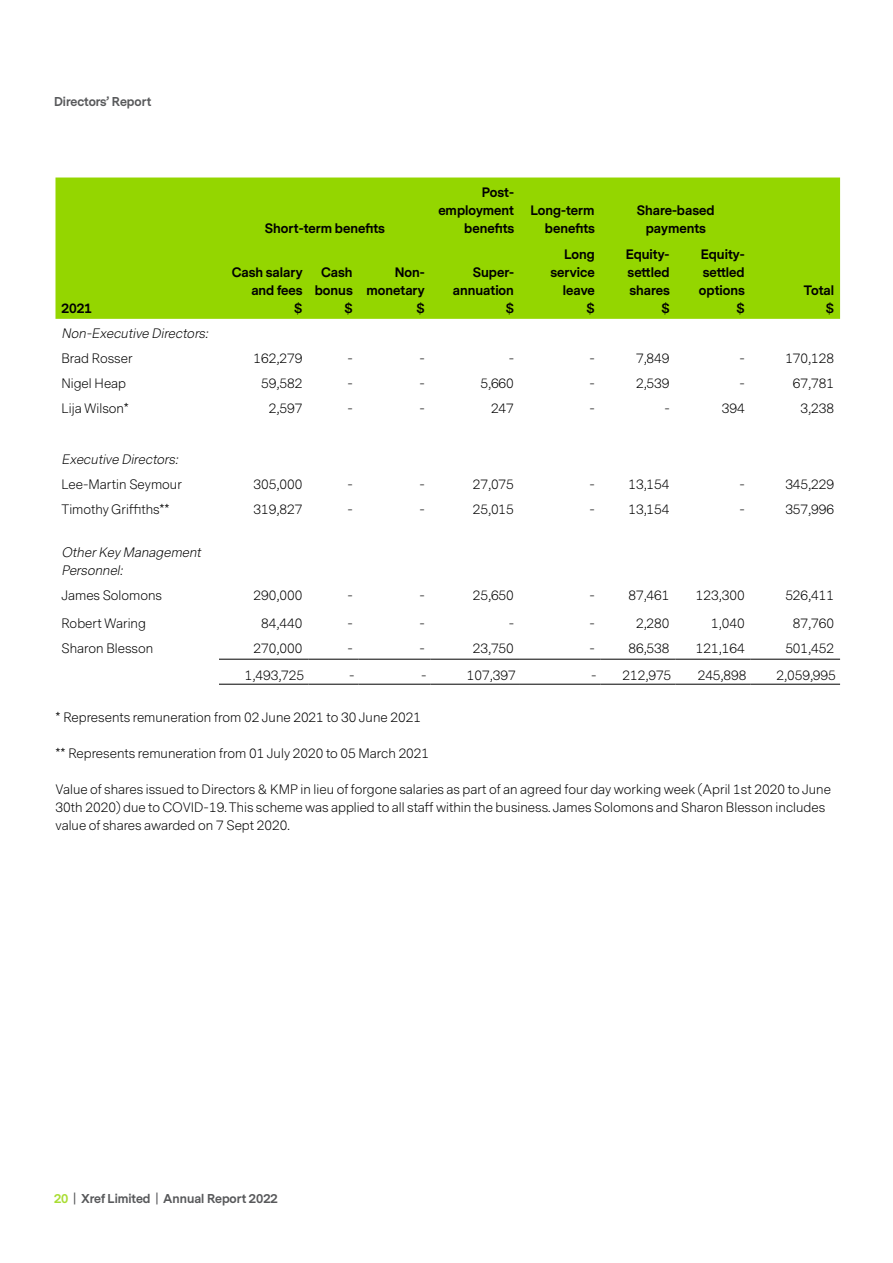
<style>
.page{position:relative;width:893px;height:1263px;background:#fff}
.page>*{position:absolute;margin:0;border:0;box-sizing:border-box;transform-origin:0 0}
.t1{font:300 12.75px/18px "Messina Sans";color:#000}
.t2{font:700 12.75px/18px "Messina Sans";color:#000;text-align:right}
.t3{font:italic 300 12.75px/18px "Messina Sans";color:#000}
.t4{font:700 12px "Messina Sans";color:#58595b}
.s1{color:#a9dd33}
</style>
<div class="page">
<div style="left:55px;top:177px;width:785px;height:142px;background:#94d600"></div>
<hr style="left:219px;top:659px;width:89px;height:1px;background:#000">
<hr style="left:308px;top:659px;width:51px;height:1px;background:#000">
<hr style="left:359px;top:659px;width:72px;height:1px;background:#000">
<hr style="left:431px;top:659px;width:89px;height:1px;background:#000">
<hr style="left:520px;top:659px;width:81px;height:1px;background:#000">
<hr style="left:601px;top:659px;width:74px;height:1px;background:#000">
<hr style="left:675px;top:659px;width:76px;height:1px;background:#000">
<hr style="left:751px;top:659px;width:89px;height:1px;background:#000">
<hr style="left:219px;top:684px;width:89px;height:1px;background:#000">
<hr style="left:308px;top:684px;width:51px;height:1px;background:#000">
<hr style="left:359px;top:684px;width:72px;height:1px;background:#000">
<hr style="left:431px;top:684px;width:89px;height:1px;background:#000">
<hr style="left:520px;top:684px;width:81px;height:1px;background:#000">
<hr style="left:601px;top:684px;width:74px;height:1px;background:#000">
<hr style="left:675px;top:684px;width:76px;height:1px;background:#000">
<hr style="left:751px;top:684px;width:89px;height:1px;background:#000">
<p class="t4" style="left:54px;top:93px;width:99px">Directors’ Report</p>
<p class="t2" style="left:61px;top:300px;width:32px">2021</p>
<p class="t2" style="left:265px;top:220px;width:121px">Short-term benefits</p>
<p class="t2" style="left:438px;top:184px;width:77px">Post&shy;employment benefits</p>
<p class="t2" style="left:232px;top:264px;width:72px">Cash salary and fees<br>$</p>
<p class="t2" style="left:315px;top:264px;width:40px">Cash bonus $</p>
<p class="t2" style="left:367px;top:264px;width:60px">Non&shy;monetary $</p>
<p class="t2" style="left:453px;top:264px;width:63px">Super&shy;annuation $</p>
<p class="t2" style="left:531px;top:202px;width:66px">Long-term benefits</p>
<p class="t2" style="left:637px;top:202px;width:79px;text-align:center">Share-based payments</p>
<p class="t2" style="left:550px;top:246px;width:46px">Long service leave<br>$</p>
<p class="t2" style="left:626px;top:246px;width:46px">Equity&shy;settled shares $</p>
<p class="t2" style="left:699px;top:246px;width:48px">Equity&shy;settled options $</p>
<p class="t2" style="left:804px;top:282px;width:32px">Total $</p>
<p class="t3" style="left:61px;top:325px;width:151px">Non-Executive Directors:</p>
<p class="t1" style="left:61px;top:350px;width:73px">Brad Rosser</p>
<p class="t1" style="left:254px;top:350px;width:50px">162,279</p>
<p class="t1" style="left:347px;top:350px;width:7px">-</p>
<p class="t1" style="left:419px;top:350px;width:7px">-</p>
<p class="t1" style="left:509px;top:350px;width:7px">-</p>
<p class="t1" style="left:589px;top:350px;width:7px">-</p>
<p class="t1" style="left:636px;top:350px;width:35px">7,849</p>
<p class="t1" style="left:739px;top:350px;width:7px">-</p>
<p class="t1" style="left:785px;top:350px;width:50px">170,128</p>
<p class="t1" style="left:61px;top:375px;width:66px">Nigel Heap</p>
<p class="t1" style="left:261px;top:375px;width:43px">59,582</p>
<p class="t1" style="left:347px;top:375px;width:7px">-</p>
<p class="t1" style="left:419px;top:375px;width:7px">-</p>
<p class="t1" style="left:480px;top:375px;width:35px">5,660</p>
<p class="t1" style="left:589px;top:375px;width:7px">-</p>
<p class="t1" style="left:636px;top:375px;width:35px">2,539</p>
<p class="t1" style="left:739px;top:375px;width:7px">-</p>
<p class="t1" style="left:793px;top:375px;width:43px">67,781</p>
<p class="t1" style="left:61px;top:400px;width:69px">Lija Wilson*</p>
<p class="t1" style="left:269px;top:400px;width:35px">2,597</p>
<p class="t1" style="left:347px;top:400px;width:7px">-</p>
<p class="t1" style="left:419px;top:400px;width:7px">-</p>
<p class="t1" style="left:491px;top:400px;width:24px">247</p>
<p class="t1" style="left:589px;top:400px;width:7px">-</p>
<p class="t1" style="left:664px;top:400px;width:7px">-</p>
<p class="t1" style="left:722px;top:400px;width:24px">394</p>
<p class="t1" style="left:801px;top:400px;width:35px">3,238</p>
<p class="t3" style="left:61px;top:451px;width:121px">Executive Directors:</p>
<p class="t1" style="left:61px;top:476px;width:122px">Lee-Martin Seymour</p>
<p class="t1" style="left:254px;top:476px;width:50px">305,000</p>
<p class="t1" style="left:347px;top:476px;width:7px">-</p>
<p class="t1" style="left:419px;top:476px;width:7px">-</p>
<p class="t1" style="left:473px;top:476px;width:43px">27,075</p>
<p class="t1" style="left:589px;top:476px;width:7px">-</p>
<p class="t1" style="left:628px;top:476px;width:43px">13,154</p>
<p class="t1" style="left:739px;top:476px;width:7px">-</p>
<p class="t1" style="left:785px;top:476px;width:50px">345,229</p>
<p class="t1" style="left:61px;top:501px;width:109px">Timothy Griffiths**</p>
<p class="t1" style="left:254px;top:501px;width:50px">319,827</p>
<p class="t1" style="left:347px;top:501px;width:7px">-</p>
<p class="t1" style="left:419px;top:501px;width:7px">-</p>
<p class="t1" style="left:473px;top:501px;width:43px">25,015</p>
<p class="t1" style="left:589px;top:501px;width:7px">-</p>
<p class="t1" style="left:628px;top:501px;width:43px">13,154</p>
<p class="t1" style="left:739px;top:501px;width:7px">-</p>
<p class="t1" style="left:785px;top:501px;width:50px">357,996</p>
<p class="t3" style="left:61px;top:544px;width:144px">OtherKeyManagement<br>Personnel:</p>
<p class="t1" style="left:61px;top:587px;width:102px">James Solomons</p>
<p class="t1" style="left:254px;top:587px;width:50px">290,000</p>
<p class="t1" style="left:347px;top:587px;width:7px">-</p>
<p class="t1" style="left:419px;top:587px;width:7px">-</p>
<p class="t1" style="left:473px;top:587px;width:43px">25,650</p>
<p class="t1" style="left:589px;top:587px;width:7px">-</p>
<p class="t1" style="left:628px;top:587px;width:43px">87,461</p>
<p class="t1" style="left:696px;top:587px;width:50px">123,300</p>
<p class="t1" style="left:785px;top:587px;width:50px">526,411</p>
<p class="t1" style="left:61px;top:615px;width:86px">Robert Waring</p>
<p class="t1" style="left:261px;top:615px;width:43px">84,440</p>
<p class="t1" style="left:347px;top:615px;width:7px">-</p>
<p class="t1" style="left:419px;top:615px;width:7px">-</p>
<p class="t1" style="left:509px;top:615px;width:7px">-</p>
<p class="t1" style="left:589px;top:615px;width:7px">-</p>
<p class="t1" style="left:636px;top:615px;width:35px">2,280</p>
<p class="t1" style="left:711px;top:615px;width:35px">1,040</p>
<p class="t1" style="left:793px;top:615px;width:43px">87,760</p>
<p class="t1" style="left:61px;top:640px;width:93px">Sharon Blesson</p>
<p class="t1" style="left:254px;top:640px;width:50px">270,000</p>
<p class="t1" style="left:347px;top:640px;width:7px">-</p>
<p class="t1" style="left:419px;top:640px;width:7px">-</p>
<p class="t1" style="left:473px;top:640px;width:43px">23,750</p>
<p class="t1" style="left:589px;top:640px;width:7px">-</p>
<p class="t1" style="left:628px;top:640px;width:43px">86,538</p>
<p class="t1" style="left:696px;top:640px;width:50px">121,164</p>
<p class="t1" style="left:785px;top:640px;width:50px">501,452</p>
<p class="t1" style="left:245px;top:667px;width:61px">1,493,725</p>
<p class="t1" style="left:349px;top:667px;width:7px">-</p>
<p class="t1" style="left:421px;top:667px;width:7px">-</p>
<p class="t1" style="left:467px;top:667px;width:50px">107,397</p>
<p class="t1" style="left:591px;top:667px;width:82px">- 212,975</p>
<p class="t1" style="left:698px;top:667px;width:50px">245,898</p>
<p class="t1" style="left:777px;top:667px;width:61px">2,059,995</p>
<p class="t1" style="left:55px;top:709px;width:367px">* Represents remuneration from 02 June 2021 to 30 June 2021</p>
<p class="t1" style="left:55px;top:745px;width:375px">** Represents remuneration from 01 July 2020 to 05 March 2021</p>
<p class="t1" style="left:55px;top:781px;width:777px">Value of shares issued to Directors &amp; KMP in lieu of forgone salaries as part of an agreed four day working week (April 1st 2020 to June<br>30th 2020) due to COVID-19. This scheme was applied to all staff within the business. James Solomons and Sharon Blesson includes value of shares awarded on 7 Sept 2020.</p>
<p class="t4" style="left:54px;top:1190px;width:225px"><span class="s1">20</span> | Xref Limited | Annual Report 2022</p>
</div>
